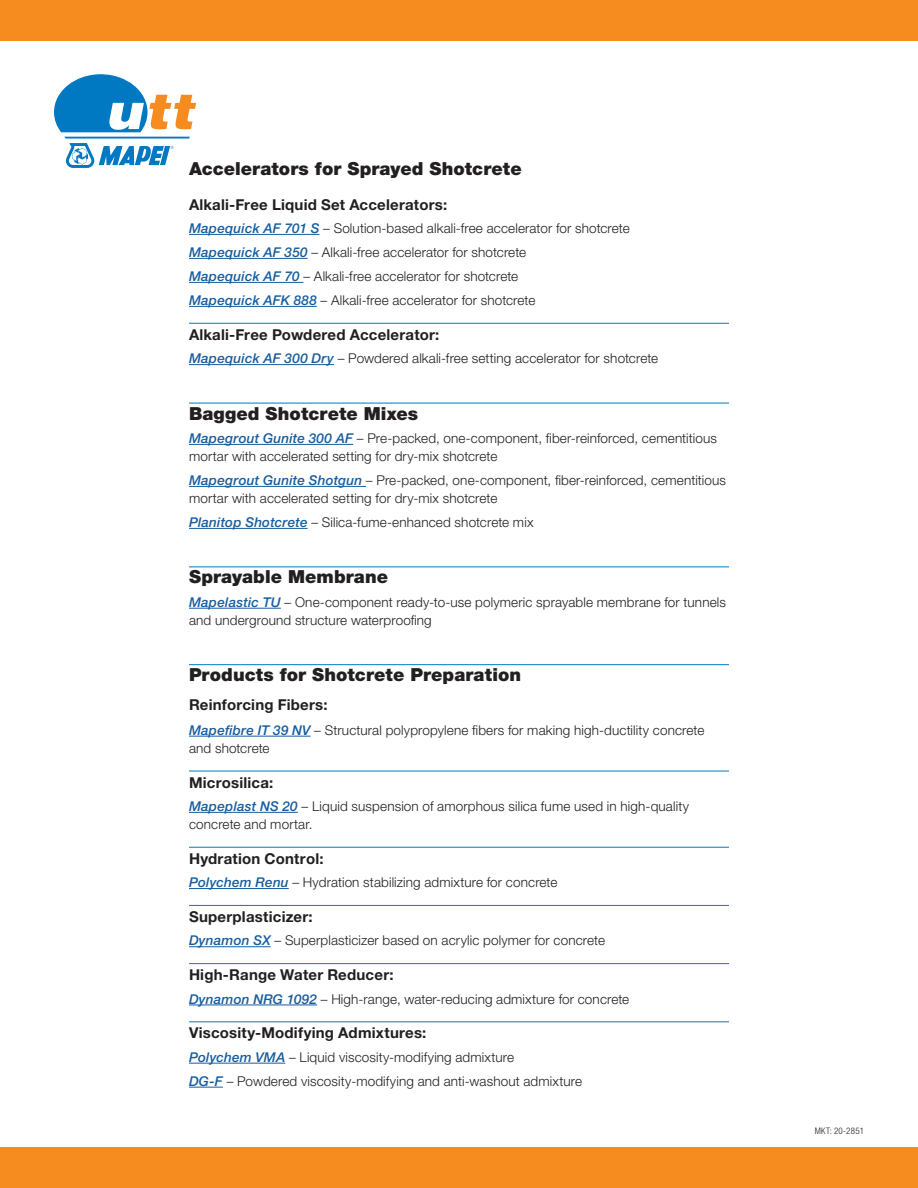
<style>
.page{position:relative;width:918px;height:1188px;background:#fff}
.page>*{position:absolute;margin:0;border:0;box-sizing:border-box;transform-origin:0 0}
.t1{font:900 18px "Helvetica Neue LT Std";letter-spacing:.005em;color:#231f20}
.t2{font:700 15px "Helvetica Neue LT Std";letter-spacing:.015em;color:#231f20}
.t3{font:300 13.5px/18px "Helvetica Neue LT Std";letter-spacing:.01em;color:#231f20}
.t4{font:300 condensed 9px "Helvetica Neue LT Std";letter-spacing:.035em;color:#231f20}
.s1{font-weight:500;font-style:italic;color:#175d9e}
</style>
<div class="page">
<hr style="left:189px;top:234px;width:130px;height:1px;background:#175d9e">
<hr style="left:189px;top:258px;width:119px;height:1px;background:#175d9e">
<hr style="left:189px;top:282px;width:114px;height:1px;background:#175d9e">
<hr style="left:189px;top:306px;width:128px;height:1px;background:#175d9e">
<hr style="left:189px;top:323px;width:540px;height:1px;background:#0079c2">
<hr style="left:189px;top:364px;width:145px;height:1px;background:#175d9e">
<hr style="left:189px;top:403px;width:540px;height:1px;background:#0079c2">
<hr style="left:189px;top:444px;width:164px;height:1px;background:#175d9e">
<hr style="left:189px;top:486px;width:177px;height:1px;background:#175d9e">
<hr style="left:189px;top:528px;width:119px;height:1px;background:#175d9e">
<hr style="left:189px;top:567px;width:540px;height:1px;background:#0079c2">
<hr style="left:189px;top:608px;width:92px;height:1px;background:#175d9e">
<hr style="left:189px;top:664px;width:540px;height:1px;background:#0079c2">
<hr style="left:189px;top:736px;width:122px;height:1px;background:#175d9e">
<hr style="left:189px;top:771px;width:540px;height:1px;background:#0079c2">
<hr style="left:189px;top:812px;width:109px;height:1px;background:#175d9e">
<hr style="left:189px;top:847px;width:540px;height:1px;background:#0079c2">
<hr style="left:189px;top:888px;width:100px;height:1px;background:#175d9e">
<hr style="left:189px;top:905px;width:540px;height:1px;background:#0079c2">
<hr style="left:189px;top:946px;width:82px;height:1px;background:#175d9e">
<hr style="left:189px;top:963px;width:540px;height:1px;background:#0079c2">
<hr style="left:189px;top:1005px;width:128px;height:1px;background:#175d9e">
<hr style="left:189px;top:1021px;width:540px;height:1px;background:#0079c2">
<hr style="left:189px;top:1063px;width:96px;height:1px;background:#175d9e">
<hr style="left:189px;top:1087px;width:34px;height:1px;background:#175d9e">
<div style="left:0;top:0;width:918px;height:40px;background:#f68b1f"></div>
<div style="left:0;top:1148px;width:918px;height:40px;background:#f68b1f"></div>
<svg style="left:54px;top:74px;width:142px;height:94px"></svg>
<h1 class="t1" style="left:189px;top:158px;width:334px">Accelerators for Sprayed Shotcrete</h1>
<p class="t2" style="left:189px;top:195px;width:260px">Alkali-Free Liquid Set Accelerators:</p>
<p class="t3" style="left:189px;top:216px;width:442px;line-height:24px"><span class="s1">Mapequick AF 701 S</span> – Solution-based alkali-free accelerator for shotcrete <span class="s1">Mapequick AF 350</span> – Alkali-free accelerator for shotcrete<br><span class="s1">Mapequick AF 70</span> – Alkali-free accelerator for shotcrete<br><span class="s1">Mapequick AFK 888</span> – Alkali-free accelerator for shotcrete</p>
<p class="t2" style="left:189px;top:325px;width:252px">Alkali-Free Powdered Accelerator:</p>
<p class="t3" style="left:189px;top:349px;width:471px"><span class="s1">Mapequick AF 300 Dry</span> – Powdered alkali-free setting accelerator for shotcrete</p>
<h1 class="t1" style="left:189px;top:402px;width:231px">Bagged Shotcrete Mixes</h1>
<p class="t3" style="left:189px;top:429px;width:530px"><span class="s1">Mapegrout Gunite 300 AF</span> – Pre-packed, one-component, fiber-reinforced, cementitious mortar with accelerated setting for dry-mix shotcrete</p>
<p class="t3" style="left:189px;top:471px;width:539px"><span class="s1">Mapegrout Gunite Shotgun</span> – Pre-packed, one-component, fiber-reinforced, cementitious mortar with accelerated setting for dry-mix shotcrete</p>
<p class="t3" style="left:189px;top:513px;width:346px"><span class="s1">Planitop Shotcrete</span> – Silica-fume-enhanced shotcrete mix</p>
<h1 class="t1" style="left:189px;top:566px;width:201px">Sprayable Membrane</h1>
<p class="t3" style="left:189px;top:593px;width:539px"><span class="s1">Mapelastic TU</span> – One-component ready-to-use polymeric sprayable membrane for tunnels and underground structure waterproofing</p>
<h1 class="t1" style="left:189px;top:664px;width:334px">Products for Shotcrete Preparation</h1>
<p class="t2" style="left:189px;top:695px;width:140px">Reinforcing Fibers:</p>
<p class="t3" style="left:189px;top:721px;width:517px"><span class="s1">Mapefibre IT 39 NV</span> – Structural polypropylene fibers for making high-ductility concrete and shotcrete</p>
<p class="t2" style="left:189px;top:773px;width:86px">Microsilica:</p>
<p class="t3" style="left:189px;top:797px;width:501px"><span class="s1">Mapeplast NS 20</span> – Liquid suspension of amorphous silica fume used in high-quality concrete and mortar.</p>
<p class="t2" style="left:189px;top:849px;width:136px">Hydration Control:</p>
<p class="t3" style="left:189px;top:873px;width:370px"><span class="s1">Polychem Renu</span> – Hydration stabilizing admixture for concrete</p>
<p class="t2" style="left:189px;top:907px;width:125px">Superplasticizer:</p>
<p class="t3" style="left:189px;top:931px;width:418px"><span class="s1">Dynamon SX</span> – Superplasticizer based on acrylic polymer for concrete</p>
<p class="t2" style="left:189px;top:966px;width:206px">High-Range Water Reducer:</p>
<p class="t3" style="left:189px;top:990px;width:442px"><span class="s1">Dynamon NRG 1092</span> – High-range, water-reducing admixture for concrete</p>
<p class="t2" style="left:189px;top:1024px;width:239px">Viscosity-Modifying Admixtures:</p>
<p class="t3" style="left:189px;top:1045px;width:395px;line-height:24px"><span class="s1">Polychem VMA</span> – Liquid viscosity-modifying admixture<br><span class="s1">DG-F</span> – Powdered viscosity-modifying and anti-washout admixture</p>
<p class="t4" style="left:815px;top:1126px;width:51px">MKT: 20-2851</p>
</div>
